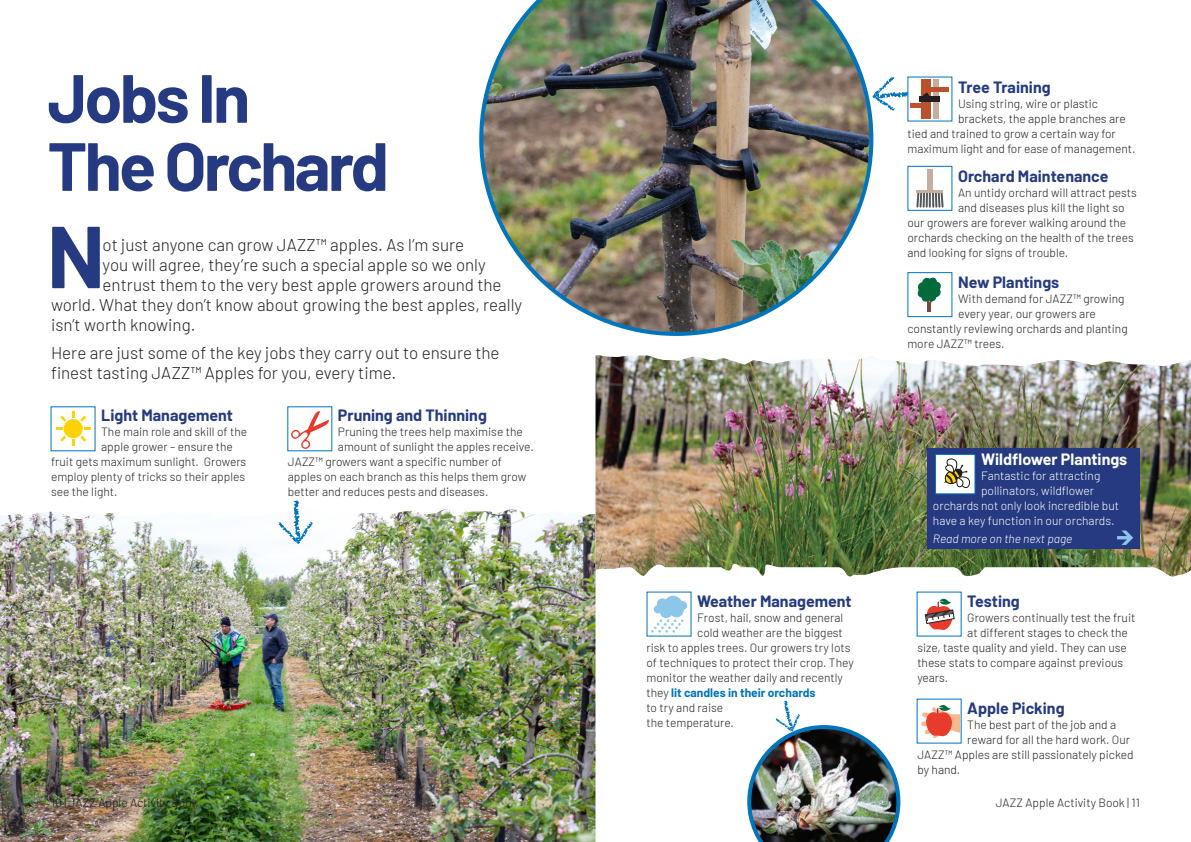
<style>
.page{position:relative;width:1191px;height:842px;background:#fff}
.page>*{position:absolute;margin:0;border:0;box-sizing:border-box;transform-origin:0 0}
.t1{font:700 68.1px/68.1px "Barlow";letter-spacing:-.04em;color:#253a80}
.t2{font:300 17px/20px "Barlow";color:#231f20}
.t3{font:700 16px "Barlow";color:#253a80}
.t4{font:700 16px "Barlow";color:#fff}
.t5{font:300 12px "Barlow";color:#231f20}
.t6{font:300 12px "Barlow";color:#fff}
.t7{font:700 12px "Barlow";color:#0074bc}
.t8{font:italic 300 12px "Barlow";color:#fff}
.s1{font-weight:300;color:#231f20}
</style>
<div class="page">
<svg style="left:873px;top:76px;width:43px;height:35px"></svg>
<img style="left:0;top:509px;width:595px;height:333px">
<img style="left:595px;top:355px;width:596px;height:224px">
<svg style="left:52px;top:227px;width:48px;height:61px"></svg>
<svg style="left:278px;top:500px;width:35px;height:44px"></svg>
<img style="left:479px;top:0;width:394px;height:336px">
<div style="left:927px;top:448px;width:213px;height:100px;background:#253a80"></div>
<svg style="left:1117px;top:530px;width:16px;height:15px"></svg>
<div style="left:907px;top:77px;width:45px;height:45px;background:#fff"></div>
<div style="left:907px;top:166px;width:45px;height:45px;border:1px solid #0074bc"></div>
<div style="left:907px;top:272px;width:45px;height:45px;border:1px solid #0074bc"></div>
<div style="left:935px;top:454px;width:40px;height:40px;background:#fff;border:1px solid #0074bc"></div>
<svg style="left:291px;top:411px;width:38px;height:38px"></svg>
<div style="left:64px;top:419px;width:19px;height:19px;background:#fed105;border-radius:50%"></div>
<svg style="left:60px;top:436px;width:6px;height:6px"></svg>
<svg style="left:80px;top:416px;width:10px;height:14px"></svg>
<svg style="left:72px;top:440px;width:2px;height:6px"></svg>
<svg style="left:72px;top:411px;width:2px;height:6px"></svg>
<svg style="left:80px;top:436px;width:6px;height:6px"></svg>
<svg style="left:56px;top:416px;width:10px;height:14px"></svg>
<svg style="left:944px;top:458px;width:26px;height:31px"></svg>
<svg style="left:651px;top:596px;width:36px;height:37px"></svg>
<div style="left:921px;top:80px;width:10px;height:39px;background:#bb512d"></div>
<div style="left:933px;top:80px;width:5px;height:39px;background:#c5ae9f"></div>
<div style="left:920px;top:97px;width:20px;height:5px;background:#231f20"></div>
<svg style="left:923px;top:92px;width:7px;height:5px"></svg>
<div style="left:909px;top:103px;width:20px;height:5px;background:#bb512d"></div>
<hr style="left:929px;top:87px;width:19px;height:4px;background:#bb512d">
<div style="left:927px;top:169px;width:5px;height:22px;background:#c5ae9f"></div>
<svg style="left:916px;top:193px;width:28px;height:15px"></svg>
<hr style="left:916px;top:190px;width:27px;height:3px;background:#c5ae9f">
<svg style="left:921px;top:705px;width:39px;height:34px"></svg>
<svg style="left:924px;top:599px;width:30px;height:31px"></svg>
<svg style="left:917px;top:277px;width:24px;height:34px"></svg>
<img style="left:747px;top:701px;width:153px;height:141px">
<h1 class="t1" style="left:47px;top:59px;width:343px">Jobs In<br>The Orchard</h1>
<h2 class="t2" style="left:103px;top:233px;width:363px">ot just anyone can grow JAZZ™ apples. As I’m sure</h2>
<h2 class="t2" style="left:103px;top:253px;width:384px">you will agree, they’re such a special apple so we only</h2>
<h2 class="t2" style="left:103px;top:273px;width:400px">entrust them to the very best apple growers around the</h2>
<h2 class="t2" style="left:51px;top:293px;width:472px">world. What they don’t know about growing the best apples, really</h2>
<h2 class="t2" style="left:51px;top:313px;width:146px">isn’t worth knowing.</h2>
<h2 class="t2" style="left:51px;top:342px;width:450px">Here are just some of the key jobs they carry out to ensure the finest tasting JAZZ™ Apples for you, every time.</h2>
<h3 class="t3" style="left:101px;top:404px;width:133px">Light Management</h3>
<p class="t5" style="left:101px;top:423px;width:147px">The main role and skill of the</p>
<p class="t5" style="left:101px;top:438px;width:133px">apple grower – ensure the</p>
<p class="t5" style="left:51px;top:453px;width:197px">fruit gets maximum sunlight. Growers</p>
<p class="t5" style="left:51px;top:468px;width:195px">employ plenty of tricks so their apples</p>
<p class="t5" style="left:51px;top:483px;width:68px">see the light.</p>
<h3 class="t3" style="left:338px;top:404px;width:150px">Pruning and Thinning</h3>
<p class="t5" style="left:338px;top:423px;width:186px">Pruning the trees help maximise the</p>
<p class="t5" style="left:338px;top:438px;width:197px">amount of sunlight the apples receive.</p>
<p class="t5" style="left:288px;top:453px;width:216px">JAZZ™ growers want a specific number of</p>
<p class="t5" style="left:288px;top:468px;width:240px">apples on each branch as this helps them grow</p>
<p class="t5" style="left:288px;top:483px;width:202px">better and reduces pests and diseases.</p>
<h3 class="t3" style="left:697px;top:589px;width:156px">Weather Management</h3>
<p class="t5" style="left:697px;top:609px;width:147px">Frost, hail, snow and general</p>
<p class="t5" style="left:697px;top:624px;width:147px">cold weather are the biggest</p>
<p class="t5" style="left:646px;top:639px;width:205px">risk to apples trees. Our growers try lots</p>
<p class="t5" style="left:646px;top:654px;width:209px">of techniques to protect their crop. They</p>
<p class="t5" style="left:646px;top:669px;width:198px">monitor the weather daily and recently</p>
<p class="t7" style="left:646px;top:684px;width:171px"><span class="s1">they</span> lit candles in their orchards</p>
<p class="t5" style="left:646px;top:699px;width:78px">to try and raise</p>
<p class="t5" style="left:646px;top:714px;width:89px">the temperature.</p>
<h3 class="t3" style="left:958px;top:75px;width:94px">Tree Training</h3>
<p class="t5" style="left:958px;top:95px;width:142px">Using string, wire or plastic</p>
<p class="t5" style="left:958px;top:110px;width:169px">brackets, the apple branches are</p>
<p class="t5" style="left:907px;top:125px;width:210px">tied and trained to grow a certain way for</p>
<p class="t5" style="left:907px;top:140px;width:230px">maximum light and for ease of management.</p>
<h3 class="t3" style="left:958px;top:164px;width:152px">Orchard Maintenance</h3>
<p class="t5" style="left:958px;top:184px;width:180px">An untidy orchard will attract pests</p>
<p class="t5" style="left:958px;top:199px;width:168px">and diseases plus kill the light so</p>
<p class="t5" style="left:907px;top:214px;width:220px">our growers are forever walking around the</p>
<p class="t5" style="left:907px;top:229px;width:228px">orchards checking on the health of the trees</p>
<p class="t5" style="left:907px;top:244px;width:162px">and looking for signs of trouble.</p>
<h3 class="t3" style="left:958px;top:271px;width:103px">New Plantings</h3>
<p class="t5" style="left:958px;top:290px;width:168px">With demand for JAZZ™ growing</p>
<p class="t5" style="left:958px;top:305px;width:139px">every year, our growers are</p>
<p class="t5" style="left:907px;top:320px;width:222px">constantly reviewing orchards and planting</p>
<p class="t5" style="left:907px;top:335px;width:99px">more JAZZ™ trees.</p>
<h3 class="t4" style="left:981px;top:447px;width:148px">Wildflower Plantings</h3>
<p class="t6" style="left:981px;top:467px;width:121px">Fantastic for attracting</p>
<p class="t6" style="left:981px;top:482px;width:114px">pollinators, wildflower</p>
<p class="t6" style="left:933px;top:497px;width:188px">orchards not only look incredible but</p>
<p class="t6" style="left:933px;top:512px;width:183px">have a key function in our orchards.</p>
<p class="t8" style="left:933px;top:530px;width:141px">Read more on the next page</p>
<h3 class="t3" style="left:967px;top:589px;width:54px">Testing</h3>
<p class="t5" style="left:967px;top:609px;width:170px">Growers continually test the fruit</p>
<p class="t5" style="left:967px;top:624px;width:162px">at different stages to check the</p>
<p class="t5" style="left:917px;top:639px;width:211px">size, taste quality and yield. They can use</p>
<p class="t5" style="left:917px;top:654px;width:207px">these stats to compare against previous</p>
<p class="t5" style="left:917px;top:669px;width:32px">years.</p>
<h3 class="t3" style="left:967px;top:696px;width:99px">Apple Picking</h3>
<p class="t5" style="left:967px;top:716px;width:150px">The best part of the job and a</p>
<p class="t5" style="left:967px;top:731px;width:164px">reward for all the hard work. Our</p>
<p class="t5" style="left:917px;top:746px;width:218px">JAZZ™ Apples are still passionately picked</p>
<p class="t5" style="left:917px;top:761px;width:44px">by hand.</p>
<p class="t5" style="left:51px;top:793px;width:148px">10 | JAZZ Apple Activity Book</p>
<p class="t5" style="left:995px;top:793px;width:146px">JAZZ Apple Activity Book | 11</p>
</div>
